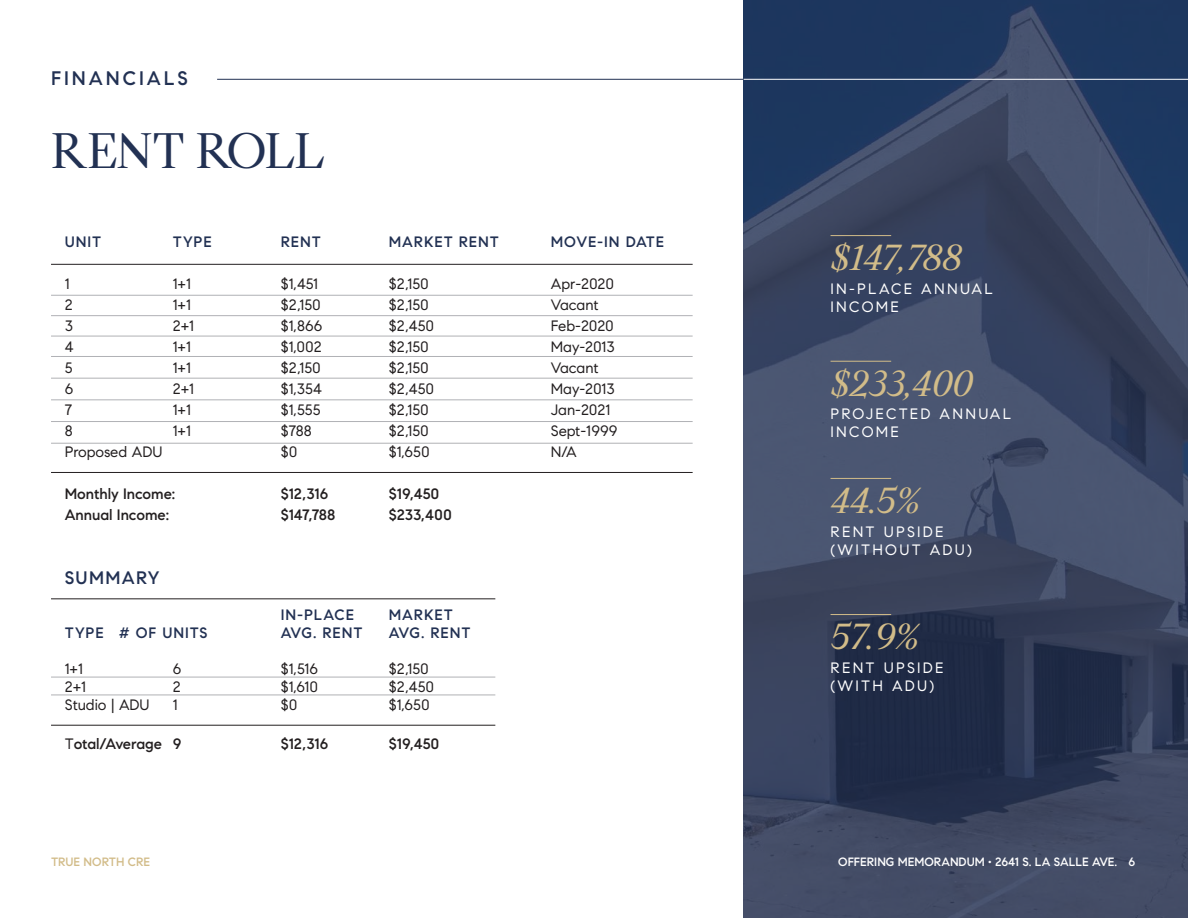
<style>
.page{position:relative;width:1188px;height:918px;background:#fff}
.page>*{position:absolute;margin:0;border:0;box-sizing:border-box;transform-origin:0 0}
.t1{font:49.5px "Compass Serif";letter-spacing:-.025em;color:#223153}
.t2{font:italic 36px "Compass Serif";color:#d2bc89}
.t3{font:500 19.5px "Compass Sans";letter-spacing:.15em;color:#223153}
.t4{font:500 18px "Compass Sans";letter-spacing:.07em;color:#223153}
.t5{font:15px "Compass Sans";color:#231f20}
.t6{font:500 15px "Compass Sans";color:#231f20}
.t7{font:15px/18px "Compass Sans";letter-spacing:.15em;color:#fff}
.t8{font:500 15px "Compass Sans";letter-spacing:.06em;color:#223153}
.t9{font:500 12px "Compass Sans";color:#fff}
.t10{font:500 12px "Compass Sans";color:#d2bc89}
.s1{font-weight:400}
</style>
<div class="page">
<svg style="left:744px;top:0;width:444px;height:918px;background:#364360"></svg>
<hr style="left:217px;top:79px;width:527px;height:1px;background:#223153">
<hr style="left:51px;top:472px;width:642px;height:1px;background:#231f20">
<hr style="left:51px;top:264px;width:642px;height:1px;background:#231f20">
<hr style="left:51px;top:598px;width:444px;height:1px;background:#231f20">
<hr style="left:51px;top:725px;width:444px;height:1px;background:#231f20">
<hr style="left:831px;top:235px;width:60px;height:1px;background:#d2bc89">
<hr style="left:831px;top:361px;width:60px;height:1px;background:#d2bc89">
<hr style="left:831px;top:478px;width:60px;height:1px;background:#d2bc89">
<hr style="left:831px;top:614px;width:60px;height:1px;background:#d2bc89">
<hr style="left:744px;top:79px;width:444px;height:1px;background:#fff">
<hr style="left:51px;top:295px;width:642px;height:1px;background:#b0b1b5">
<hr style="left:51px;top:315px;width:642px;height:1px;background:#b0b1b5">
<hr style="left:51px;top:336px;width:642px;height:1px;background:#b0b1b5">
<hr style="left:51px;top:356px;width:642px;height:1px;background:#b0b1b5">
<hr style="left:51px;top:378px;width:642px;height:1px;background:#b0b1b5">
<hr style="left:51px;top:399px;width:642px;height:1px;background:#b0b1b5">
<hr style="left:51px;top:421px;width:642px;height:1px;background:#b0b1b5">
<hr style="left:51px;top:443px;width:642px;height:1px;background:#b0b1b5">
<hr style="left:51px;top:677px;width:444px;height:1px;background:#b0b1b5">
<hr style="left:51px;top:695px;width:444px;height:1px;background:#b0b1b5">
<p class="t3" style="left:51px;top:67px;width:138px">FINANCIALS</p>
<p class="t1" style="left:51px;top:121px;width:276px">RENT ROLL</p>
<p class="t8" style="left:65px;top:233px;width:38px">UNIT</p>
<p class="t8" style="left:173px;top:233px;width:40px">TYPE</p>
<p class="t8" style="left:281px;top:233px;width:42px">RENT</p>
<p class="t8" style="left:389px;top:233px;width:112px">MARKET RENT</p>
<p class="t8" style="left:551px;top:233px;width:115px">MOVE-IN DATE</p>
<p class="t5" style="left:65px;top:275px;width:6px">1</p>
<p class="t5" style="left:173px;top:275px;width:20px">1+1</p>
<p class="t5" style="left:281px;top:275px;width:39px">$1,451</p>
<p class="t5" style="left:389px;top:275px;width:42px">$2,150</p>
<p class="t5" style="left:551px;top:275px;width:65px">Apr-2020</p>
<p class="t5" style="left:65px;top:296px;width:9px">2</p>
<p class="t5" style="left:173px;top:296px;width:20px">1+1</p>
<p class="t5" style="left:281px;top:296px;width:42px">$2,150</p>
<p class="t5" style="left:389px;top:296px;width:42px">$2,150</p>
<p class="t5" style="left:551px;top:296px;width:49px">Vacant</p>
<p class="t5" style="left:65px;top:317px;width:10px">3</p>
<p class="t5" style="left:173px;top:317px;width:23px">2+1</p>
<p class="t5" style="left:281px;top:317px;width:43px">$1,866</p>
<p class="t5" style="left:389px;top:317px;width:47px">$2,450</p>
<p class="t5" style="left:551px;top:317px;width:65px">Feb-2020</p>
<p class="t5" style="left:65px;top:338px;width:10px">4</p>
<p class="t5" style="left:173px;top:338px;width:20px">1+1</p>
<p class="t5" style="left:281px;top:338px;width:42px">$1,002</p>
<p class="t5" style="left:389px;top:338px;width:42px">$2,150</p>
<p class="t5" style="left:551px;top:338px;width:65px">May-2013</p>
<p class="t5" style="left:65px;top:359px;width:9px">5</p>
<p class="t5" style="left:173px;top:359px;width:20px">1+1</p>
<p class="t5" style="left:281px;top:359px;width:42px">$2,150</p>
<p class="t5" style="left:389px;top:359px;width:42px">$2,150</p>
<p class="t5" style="left:551px;top:359px;width:49px">Vacant</p>
<p class="t5" style="left:65px;top:380px;width:10px">6</p>
<p class="t5" style="left:173px;top:380px;width:23px">2+1</p>
<p class="t5" style="left:281px;top:380px;width:43px">$1,354</p>
<p class="t5" style="left:389px;top:380px;width:47px">$2,450</p>
<p class="t5" style="left:551px;top:380px;width:65px">May-2013</p>
<p class="t5" style="left:65px;top:401px;width:9px">7</p>
<p class="t5" style="left:173px;top:401px;width:20px">1+1</p>
<p class="t5" style="left:281px;top:401px;width:41px">$1,555</p>
<p class="t5" style="left:389px;top:401px;width:42px">$2,150</p>
<p class="t5" style="left:551px;top:401px;width:61px">Jan-2021</p>
<p class="t5" style="left:65px;top:422px;width:9px">8</p>
<p class="t5" style="left:173px;top:422px;width:20px">1+1</p>
<p class="t5" style="left:281px;top:422px;width:32px">$788</p>
<p class="t5" style="left:389px;top:422px;width:42px">$2,150</p>
<p class="t5" style="left:551px;top:422px;width:68px">Sept-1999</p>
<p class="t5" style="left:65px;top:443px;width:99px">Proposed ADU</p>
<p class="t5" style="left:281px;top:443px;width:18px">$0</p>
<p class="t5" style="left:389px;top:443px;width:42px">$1,650</p>
<p class="t5" style="left:551px;top:443px;width:27px">N/A</p>
<p class="t6" style="left:65px;top:485px;width:112px">Monthly Income:</p>
<p class="t6" style="left:281px;top:485px;width:49px">$12,316</p>
<p class="t6" style="left:389px;top:485px;width:52px">$19,450</p>
<p class="t6" style="left:65px;top:506px;width:106px">Annual Income:</p>
<p class="t6" style="left:281px;top:506px;width:56px">$147,788</p>
<p class="t6" style="left:389px;top:506px;width:65px">$233,400</p>
<p class="t4" style="left:65px;top:567px;width:96px">SUMMARY</p>
<p class="t8" style="left:281px;top:605px;width:75px">IN-PLACE</p>
<p class="t8" style="left:389px;top:605px;width:66px">MARKET</p>
<p class="t8" style="left:65px;top:623px;width:144px">TYPE # OF UNITS</p>
<p class="t8" style="left:281px;top:623px;width:83px">AVG. RENT</p>
<p class="t8" style="left:389px;top:623px;width:83px">AVG. RENT</p>
<p class="t5" style="left:65px;top:659px;width:20px">1+1</p>
<p class="t5" style="left:173px;top:659px;width:10px">6</p>
<p class="t5" style="left:281px;top:659px;width:39px">$1,516</p>
<p class="t5" style="left:389px;top:659px;width:42px">$2,150</p>
<p class="t5" style="left:65px;top:677px;width:23px">2+1</p>
<p class="t5" style="left:173px;top:677px;width:9px">2</p>
<p class="t5" style="left:281px;top:677px;width:39px">$1,610</p>
<p class="t5" style="left:389px;top:677px;width:47px">$2,450</p>
<p class="t5" style="left:65px;top:695px;width:86px">Studio | ADU</p>
<p class="t5" style="left:173px;top:695px;width:6px">1</p>
<p class="t5" style="left:281px;top:695px;width:18px">$0</p>
<p class="t5" style="left:389px;top:695px;width:42px">$1,650</p>
<p class="t6" style="left:65px;top:735px;width:118px"><span class="s1">T</span>otal/Average 9</p>
<p class="t6" style="left:281px;top:735px;width:49px">$12,316</p>
<p class="t6" style="left:389px;top:735px;width:52px">$19,450</p>
<p class="t2" style="left:831px;top:236px;width:133px">$147,788</p>
<p class="t7" style="left:831px;top:279px;width:164px">IN-PLACE ANNUAL<br>INCOME</p>
<p class="t2" style="left:831px;top:362px;width:143px">$233,400</p>
<p class="t7" style="left:831px;top:405px;width:182px">PROJECTED ANNUAL<br>INCOME</p>
<p class="t2" style="left:831px;top:479px;width:90px">44.5%</p>
<p class="t7" style="left:831px;top:522px;width:114px">RENT UPSIDE</p>
<p class="t7" style="left:831px;top:540px;width:143px">(WITHOUT ADU)</p>
<p class="t2" style="left:831px;top:615px;width:89px">57.9%</p>
<p class="t7" style="left:831px;top:658px;width:114px">RENT UPSIDE</p>
<p class="t7" style="left:831px;top:676px;width:105px">(WITH ADU)</p>
<p class="t10" style="left:51px;top:855px;width:101px">TRUE NORTH CRE</p>
<p class="t9" style="left:838px;top:855px;width:281px">OFFERING MEMORANDUM • 2641 S. LA SALLE AVE.</p>
<p class="t9" style="left:1128px;top:855px;width:8px">6</p>
</div>
